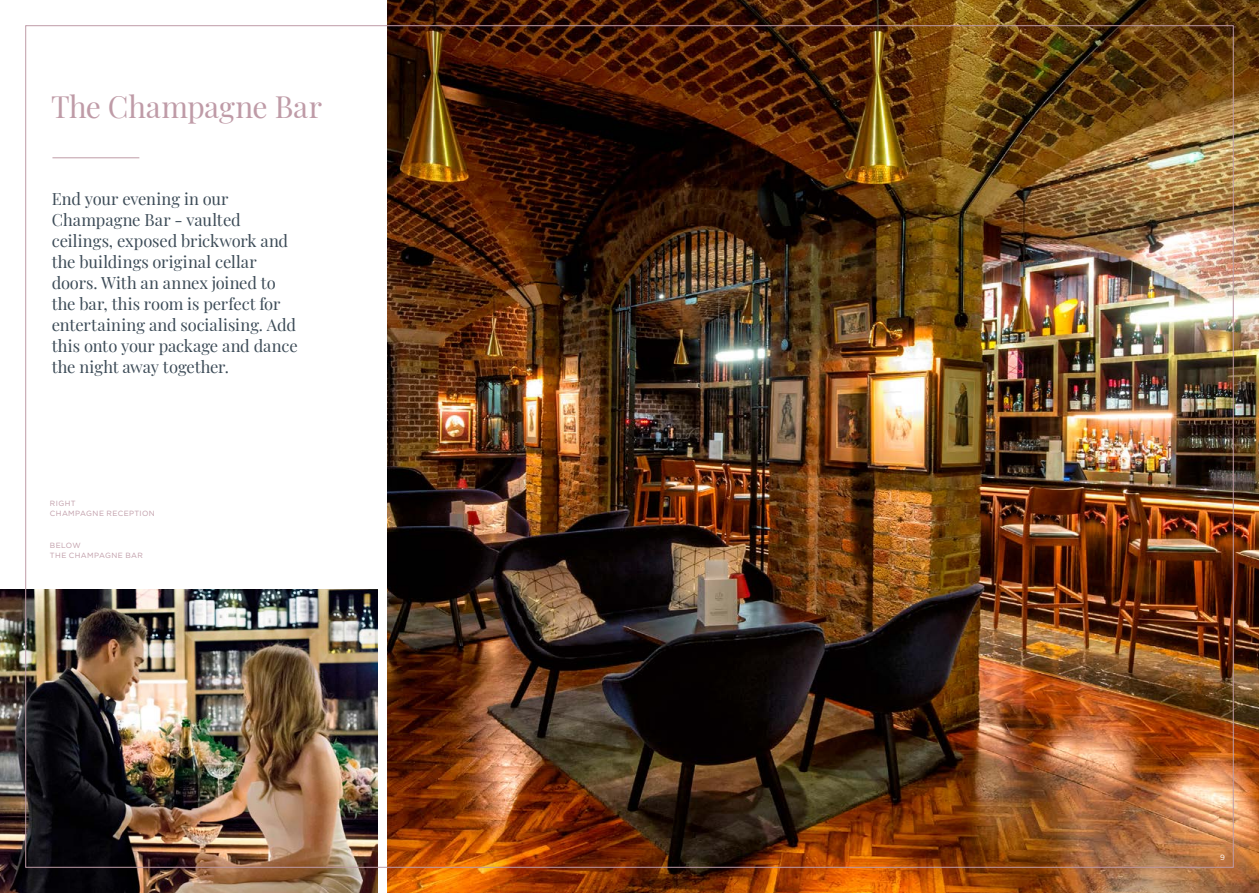
<style>
.page{position:relative;width:1259px;height:893px;background:#fff}
.page>*{position:absolute;margin:0;border:0;box-sizing:border-box;transform-origin:0 0}
.t1{font:30px "Playfair Display";letter-spacing:-.005em;color:#bf9ba7}
.t2{font:16.5px/21px "Playfair Display";color:#3c4b57}
.t3{font:7.5px/10.5px "Gotham";letter-spacing:.05em;color:#bf9ba7}
.t4{font:7.5px "Gotham";color:#fff}
</style>
<div class="page">
<img style="left:0;top:590px;width:378px;height:303px">
<img style="left:387px;top:0;width:872px;height:893px">
<hr style="left:52px;top:158px;width:87px;height:1px;background:#bf9ba7">
<p class="t1" style="left:51px;top:83px;width:272px">The Champagne Bar</p>
<p class="t2" style="left:52px;top:187px;width:247px">End your evening in our<br>Champagne Bar - vaulted ceilings, exposed brickwork and the buildings original cellar doors. With an annex joined to the bar, this room is perfect for entertaining and socialising. Add this onto your package and dance the night away together.</p>
<p class="t3" style="left:50px;top:498px;width:106px">RIGHT<br>CHAMPAGNE RECEPTION</p>
<p class="t3" style="left:50px;top:539px;width:94px">BELOW<br>THE CHAMPAGNE BAR</p>
<p class="t4" style="left:1220px;top:852px;width:6px">9</p>
</div>
